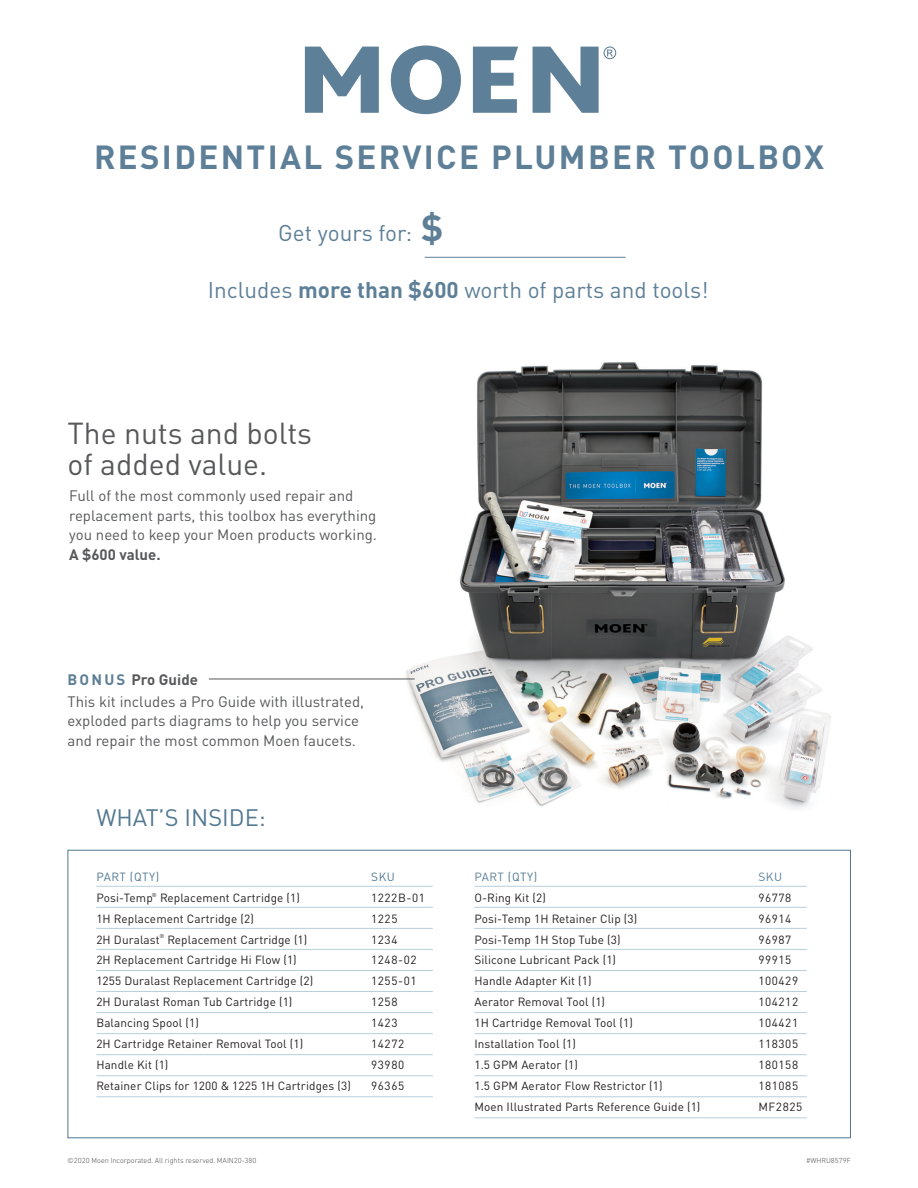
<style>
.page{position:relative;width:918px;height:1188px;background:#fff}
.page>*{position:absolute;margin:0;border:0;box-sizing:border-box;transform-origin:0 0}
.t1{font:700 36px "DIN Pro";color:#5d7f97}
.t2{font:700 33px "DIN Pro";letter-spacing:.07em;color:#5d7f97}
.t3{font:30px/31.5px "DIN Pro";color:#57585a}
.t4{font:23.55px "DIN Pro";color:#517891}
.t5{font:22.5px "DIN Pro";color:#5d7f97}
.t6{font:15px/19.5px "DIN Pro";color:#57585a}
.t7{font:700 15px "DIN Pro";color:#57585a}
.t8{font:11.7px "DIN Pro";letter-spacing:.01em;color:#231f20}
.t9{font:11.7px "DIN Pro";letter-spacing:.04em;color:#517891}
.t10{font:11.7px "DIN Pro";color:#5d7f97}
.t11{font:300 7.5px "DIN Next LT Pro";color:#57585a}
.s1{font-weight:700}
.s2{color:#5d7f97}
</style>
<div class="page">
<img style="left:381px;top:362px;width:450px;height:447px">
<svg style="left:305px;top:47px;width:74px;height:66px"></svg>
<svg style="left:391px;top:46px;width:70px;height:68px"></svg>
<svg style="left:473px;top:47px;width:45px;height:66px"></svg>
<svg style="left:533px;top:47px;width:83px;height:66px"></svg>
<hr style="left:96px;top:886px;width:337px;height:1px;background:#b7cfdd">
<hr style="left:474px;top:886px;width:333px;height:1px;background:#b7cfdd">
<hr style="left:96px;top:907px;width:337px;height:1px;background:#b7cfdd">
<hr style="left:474px;top:907px;width:333px;height:1px;background:#b7cfdd">
<hr style="left:96px;top:928px;width:337px;height:1px;background:#b7cfdd">
<hr style="left:474px;top:928px;width:333px;height:1px;background:#b7cfdd">
<hr style="left:96px;top:949px;width:337px;height:1px;background:#b7cfdd">
<hr style="left:474px;top:949px;width:333px;height:1px;background:#b7cfdd">
<hr style="left:96px;top:970px;width:337px;height:1px;background:#b7cfdd">
<hr style="left:474px;top:970px;width:333px;height:1px;background:#b7cfdd">
<hr style="left:96px;top:991px;width:337px;height:1px;background:#b7cfdd">
<hr style="left:474px;top:991px;width:333px;height:1px;background:#b7cfdd">
<hr style="left:96px;top:1012px;width:337px;height:1px;background:#b7cfdd">
<hr style="left:474px;top:1012px;width:333px;height:1px;background:#b7cfdd">
<hr style="left:96px;top:1033px;width:337px;height:1px;background:#b7cfdd">
<hr style="left:474px;top:1033px;width:333px;height:1px;background:#b7cfdd">
<hr style="left:96px;top:1054px;width:337px;height:1px;background:#b7cfdd">
<hr style="left:474px;top:1054px;width:333px;height:1px;background:#b7cfdd">
<hr style="left:96px;top:1075px;width:337px;height:1px;background:#b7cfdd">
<hr style="left:474px;top:1075px;width:333px;height:1px;background:#b7cfdd">
<hr style="left:96px;top:1096px;width:337px;height:1px;background:#b7cfdd">
<hr style="left:474px;top:1096px;width:333px;height:1px;background:#b7cfdd">
<hr style="left:474px;top:1118px;width:333px;height:1px;background:#b7cfdd">
<hr style="left:209px;top:679px;width:206px;height:1px;background:#57585a">
<hr style="left:425px;top:257px;width:201px;height:1px;background:#5d7f97">
<p class="t2" style="left:94px;top:131px;width:731px">RESIDENTIAL SERVICE PLUMBER TOOLBOX</p>
<p class="t1" style="left:421px;top:200px;width:24px">$</p>
<p class="t5" style="left:208px;top:272px;width:502px">Includes <span class="s1">more than $600</span> worth of parts and tools!</p>
<p class="t5" style="left:278px;top:215px;width:136px">Get yours for:</p>
<p class="t3" style="left:68px;top:415px;width:246px">The nuts and bolts of added value.</p>
<p class="t6" style="left:69px;top:485px;width:309px">Full of the most commonly used repair and replacement parts, this toolbox has everything you need to keep your Moen products working.</p>
<p class="t7" style="left:69px;top:542px;width:93px">A $600 value.</p>
<p class="t7" style="left:68px;top:668px;width:132px"><span class="s2">BONUS</span> Pro Guide</p>
<p class="t6" style="left:68px;top:691px;width:298px">This kit includes a Pro Guide with illustrated, exploded parts diagrams to help you service and repair the most common Moen faucets.</p>
<p class="t4" style="left:96px;top:799px;width:171px">WHAT’S INSIDE:</p>
<p class="t9" style="left:96px;top:868px;width:64px">PART (QTY)</p>
<p class="t8" style="left:96px;top:889px;width:205px">Posi-Temp<sup>®</sup> Replacement Cartridge (1)</p>
<p class="t8" style="left:96px;top:909px;width:159px">1H Replacement Cartridge (2)</p>
<p class="t8" style="left:96px;top:930px;width:212px">2H Duralast<sup>®</sup> Replacement Cartridge (1)</p>
<p class="t8" style="left:96px;top:951px;width:202px">2H Replacement Cartridge Hi Flow (1)</p>
<p class="t8" style="left:96px;top:972px;width:218px">1255 Duralast Replacement Cartridge (2)</p>
<p class="t8" style="left:96px;top:993px;width:198px">2H Duralast Roman Tub Cartridge (1)</p>
<p class="t8" style="left:96px;top:1014px;width:104px">Balancing Spool (1)</p>
<p class="t8" style="left:96px;top:1035px;width:208px">2H Cartridge Retainer Removal Tool (1)</p>
<p class="t8" style="left:96px;top:1056px;width:74px">Handle Kit (1)</p>
<p class="t8" style="left:96px;top:1077px;width:256px">Retainer Clips for 1200 &amp; 1225 1H Cartridges (3)</p>
<p class="t9" style="left:371px;top:868px;width:25px">SKU</p>
<p class="t8" style="left:371px;top:889px;width:55px">1222B-01</p>
<p class="t8" style="left:371px;top:909px;width:28px">1225</p>
<p class="t8" style="left:371px;top:930px;width:28px">1234</p>
<p class="t8" style="left:371px;top:951px;width:47px">1248-02</p>
<p class="t8" style="left:371px;top:972px;width:47px">1255-01</p>
<p class="t8" style="left:371px;top:993px;width:28px">1258</p>
<p class="t8" style="left:371px;top:1014px;width:28px">1423</p>
<p class="t8" style="left:371px;top:1035px;width:35px">14272</p>
<p class="t8" style="left:371px;top:1056px;width:35px">93980</p>
<p class="t8" style="left:371px;top:1077px;width:35px">96365</p>
<p class="t9" style="left:474px;top:868px;width:64px"><span class="s2">PART</span> (QTY)</p>
<p class="t8" style="left:474px;top:889px;width:73px">O-Ring Kit (2)</p>
<p class="t8" style="left:474px;top:909px;width:164px">Posi-Temp 1H Retainer Clip (3)</p>
<p class="t8" style="left:474px;top:930px;width:148px">Posi-Temp 1H Stop Tube (3)</p>
<p class="t8" style="left:474px;top:951px;width:143px">Silicone Lubricant Pack (1)</p>
<p class="t8" style="left:474px;top:972px;width:119px">Handle Adapter Kit (1)</p>
<p class="t8" style="left:474px;top:993px;width:132px">Aerator Removal Tool (1)</p>
<p class="t8" style="left:474px;top:1014px;width:160px">1H Cartridge Removal Tool (1)</p>
<p class="t8" style="left:474px;top:1035px;width:103px">Installation Tool (1)</p>
<p class="t8" style="left:474px;top:1056px;width:105px">1.5 GPM Aerator (1)</p>
<p class="t8" style="left:474px;top:1077px;width:190px">1.5 GPM Aerator Flow Restrictor (1)</p>
<p class="t8" style="left:474px;top:1098px;width:228px">Moen Illustrated Parts Reference Guide (1)</p>
<p class="t10" style="left:758px;top:868px;width:25px">SKU</p>
<p class="t8" style="left:758px;top:889px;width:35px">96778</p>
<p class="t8" style="left:758px;top:909px;width:35px">96914</p>
<p class="t8" style="left:758px;top:930px;width:35px">96987</p>
<p class="t8" style="left:758px;top:951px;width:35px">99915</p>
<p class="t8" style="left:758px;top:972px;width:41px">100429</p>
<p class="t8" style="left:758px;top:993px;width:41px">104212</p>
<p class="t8" style="left:758px;top:1014px;width:41px">104421</p>
<p class="t8" style="left:758px;top:1035px;width:41px">118305</p>
<p class="t8" style="left:758px;top:1056px;width:41px">180158</p>
<p class="t8" style="left:758px;top:1077px;width:41px">181085</p>
<p class="t8" style="left:758px;top:1098px;width:45px">MF2825</p>
<p class="t11" style="left:68px;top:1156px;width:191px">©2020 Moen Incorporated. All rights reserved. MAIN20-380</p>
<p class="t11" style="left:807px;top:1156px;width:46px">#WHRU8579F</p>
</div>
